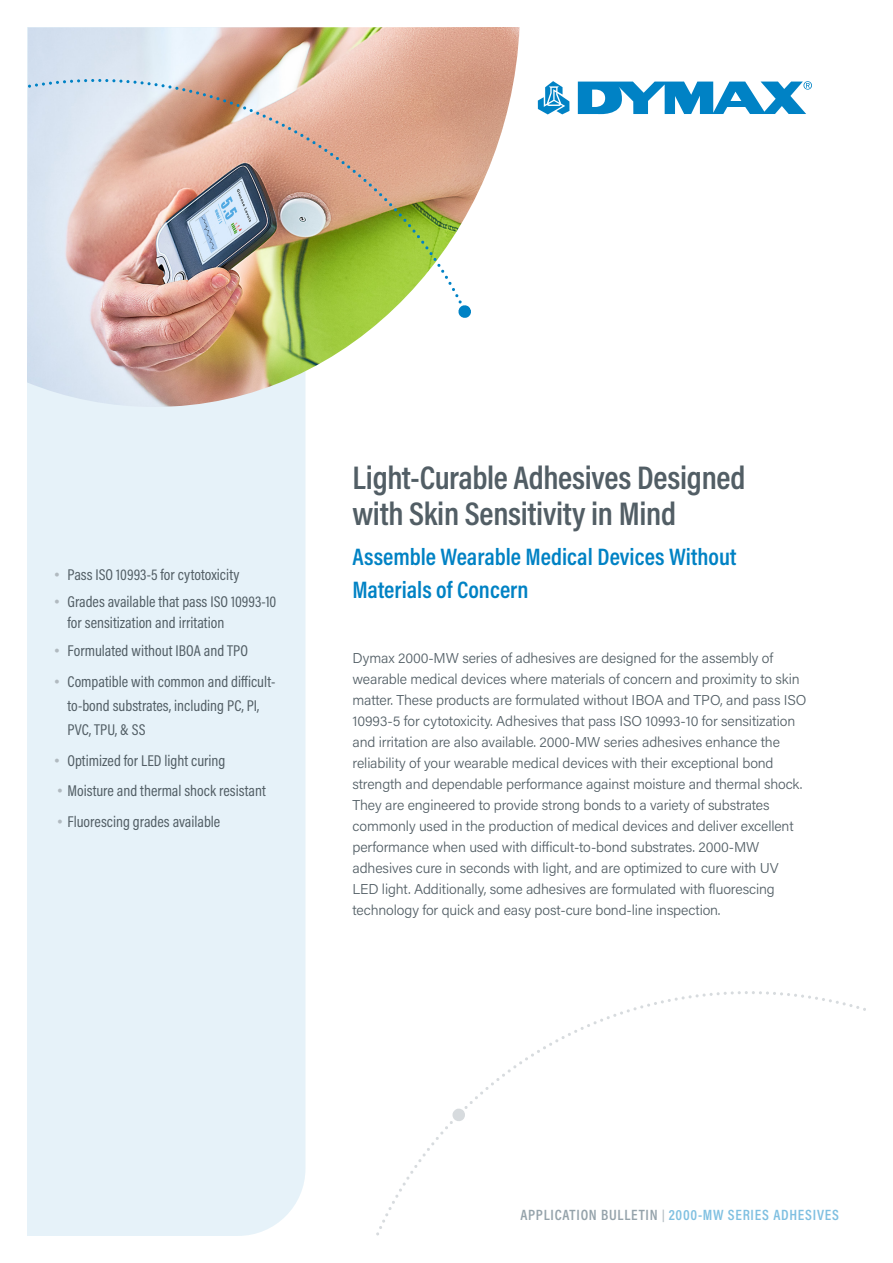
<style>
.page{position:relative;width:893px;height:1263px;background:#fff}
.page>*{position:absolute;margin:0;border:0;box-sizing:border-box;transform-origin:0 0}
.t1{font:600 33px/36px "Acumin Pro Cond";letter-spacing:-.01em;color:#525e65}
.t2{font:600 24px/33px "Acumin Pro Cond";color:#0082c4}
.t3{font:15.75px/24px "Acumin Pro Cond";color:#525e65}
.t4{font:600 15px "Acumin Pro Cond";letter-spacing:.05em;color:#80c0e1}
.t5{font:300 14.25px/21px "Acumin Pro";letter-spacing:-.01em;color:#525e65}
.s1{font-family:"Arial Nova";font-weight:300;color:#b1bac0}
.s2{color:#95a3ab}
.s3{font-size:12px;color:#b1bac0}
</style>
<div class="page">
<svg style="left:376px;top:991px;width:490px;height:245px"></svg>
<div style="left:27px;top:407px;width:278px;height:829px;background:#e6f2f9"></div>
<img style="left:27px;top:27px;width:493px;height:380px">
<svg style="left:538px;top:81px;width:31px;height:33px"></svg>
<svg style="left:578px;top:81px;width:234px;height:34px"></svg>
<img style="left:28px;top:79px;width:445px;height:239px">
<p class="t3" style="left:54px;top:562px;width:187px"><span class="s1">•</span> Pass ISO 10993-5 for cytotoxicity</p>
<p class="t3" style="left:68px;top:591px;width:210px;line-height:21px;text-indent:-14px"><span class="s1">•</span> Grades available that pass ISO 10993-10 for sensitization and irritation</p>
<p class="t3" style="left:54px;top:638px;width:196px"><span class="s1">•</span> Formulated without IBOA and TPO</p>
<p class="t3" style="left:68px;top:669px;width:209px;text-indent:-14px"><span class="s1">•</span> Compatible with common and difficult&shy;to-bond substrates, including PC, PI,<br>PVC, TPU, &amp; SS</p>
<p class="t3" style="left:54px;top:748px;width:173px"><span class="s1">•</span> Optimized for LED light curing</p>
<p class="t3" style="left:57px;top:779px;width:210px"><span class="s1">•</span> Moisture and thermal shock resistant</p>
<p class="t3" style="left:57px;top:809px;width:165px"><span class="s1">•</span> Fluorescing grades available</p>
<h1 class="t1" style="left:352px;top:458px;width:395px">Light-Curable Adhesives Designed with Skin Sensitivity in Mind</h1>
<h2 class="t2" style="left:352px;top:539px;width:386px">Assemble Wearable Medical Devices Without<br>Materials of Concern</h2>
<p class="t5" style="left:352px;top:647px;width:456px">Dymax 2000-MW series of adhesives are designed for the assembly of wearable medical devices where materials of concern and proximity to skin matter. These products are formulated without IBOA and TPO, and pass ISO 10993-5 for cytotoxicity. Adhesives that pass ISO 10993-10 for sensitization and irritation are also available. 2000-MW series adhesives enhance the reliability of your wearable medical devices with their exceptional bond strength and dependable performance against moisture and thermal shock.<br>They are engineered to provide strong bonds to a variety of substrates commonly used in the production of medical devices and deliver excellent performance when used with difficult-to-bond substrates. 2000-MW adhesives cure in seconds with light, and are optimized to cure with UV LED light. Additionally, some adhesives are formulated with fluorescing technology for quick and easy post-cure bond-line inspection.</p>
<p class="t4" style="left:520px;top:1205px;width:320px"><span class="s2">APPLICATION BULLETIN</span> <span class="s3">|</span> 2000-MW SERIES ADHESIVES</p>
</div>
